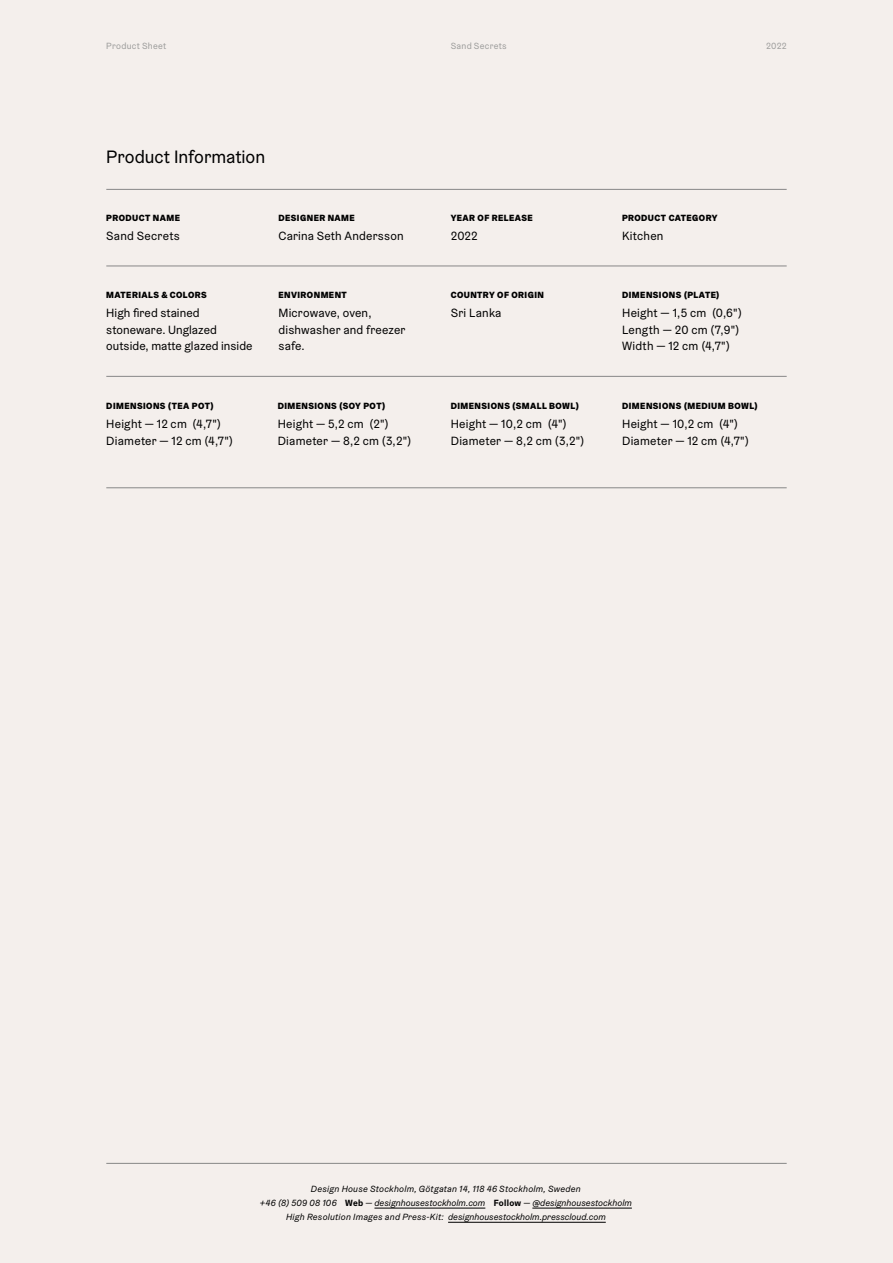
<style>
.page{position:relative;width:893px;height:1263px;background:#f4efec}
.page>*{position:absolute;margin:0;border:0;box-sizing:border-box;transform-origin:0 0}
.t1{font:18px "Graebenbach";color:#000}
.t2{font:12px/16.5px "Graebenbach";letter-spacing:.015em;color:#000}
.t3{font:italic 9px/14.2px "Graebenbach";letter-spacing:.015em;color:#000;text-align:center}
.t4{font:900 9px "Graebenbach";letter-spacing:.05em;color:#000}
.t5{font:9px "Graebenbach";letter-spacing:.03em;color:#9d9d9c}
.s1{font-weight:700;font-style:normal}
</style>
<div class="page">
<hr style="left:106px;top:189px;width:681px;height:1px;background:#878787">
<hr style="left:106px;top:266px;width:681px;height:1px;background:#878787">
<hr style="left:106px;top:376px;width:681px;height:1px;background:#878787">
<hr style="left:106px;top:487px;width:681px;height:1px;background:#878787">
<hr style="left:106px;top:1163px;width:681px;height:1px;background:#878787">
<hr style="left:374px;top:1208px;width:111px;height:1px;background:#000">
<hr style="left:532px;top:1208px;width:100px;height:1px;background:#000">
<hr style="left:448px;top:1222px;width:158px;height:1px;background:#000">
<p class="t5" style="left:106px;top:40px;width:61px">Product Sheet</p>
<p class="t5" style="left:451px;top:40px;width:57px">Sand Secrets</p>
<p class="t5" style="left:766px;top:40px;width:22px">2022</p>
<h1 class="t1" style="left:106px;top:146px;width:160px">Product Information</h1>
<p class="t4" style="left:106px;top:212px;width:75px">PRODUCT NAME</p>
<p class="t4" style="left:279px;top:212px;width:78px">DESIGNER NAME</p>
<p class="t4" style="left:451px;top:212px;width:83px">YEAR OF RELEASE</p>
<p class="t4" style="left:622px;top:212px;width:97px">PRODUCT CATEGORY</p>
<p class="t2" style="left:106px;top:228px;width:75px">Sand Secrets</p>
<p class="t2" style="left:278px;top:228px;width:127px">Carina Seth Andersson</p>
<p class="t2" style="left:451px;top:228px;width:28px">2022</p>
<p class="t2" style="left:622px;top:228px;width:43px">Kitchen</p>
<p class="t4" style="left:106px;top:289px;width:102px">MATERIALS &amp; COLORS</p>
<p class="t4" style="left:279px;top:289px;width:70px">ENVIRONMENT</p>
<p class="t4" style="left:451px;top:289px;width:95px">COUNTRY OF ORIGIN</p>
<p class="t4" style="left:622px;top:289px;width:99px">DIMENSIONS (PLATE)</p>
<p class="t2" style="left:106px;top:305px;width:148px">High fired stained stoneware. Unglazed outside, matte glazed inside</p>
<p class="t2" style="left:278px;top:305px;width:128px">Microwave, oven, dishwasher and freezer safe.</p>
<p class="t2" style="left:451px;top:305px;width:52px">Sri Lanka</p>
<p class="t2" style="left:622px;top:305px;width:121px">Height — 1,5 cm (0,6")<br>Length — 20 cm (7,9")<br>Width — 12 cm (4,7")</p>
<p class="t4" style="left:106px;top:400px;width:109px">DIMENSIONS (TEA POT)</p>
<p class="t4" style="left:451px;top:400px;width:130px">DIMENSIONS (SMALL BOWL)</p>
<p class="t4" style="left:622px;top:400px;width:137px">DIMENSIONS (MEDIUM BOWL)</p>
<p class="t4" style="left:278px;top:400px;width:109px">DIMENSIONS (SOY POT)</p>
<p class="t2" style="left:106px;top:415px;width:128px">Height — 12 cm (4,7")<br>Diameter — 12 cm (4,7")</p>
<p class="t2" style="left:622px;top:415px;width:128px">Height — 10,2 cm (4")<br>Diameter — 12 cm (4,7")</p>
<p class="t2" style="left:278px;top:415px;width:135px">Height — 5,2 cm (2")<br>Diameter — 8,2 cm (3,2")</p>
<p class="t2" style="left:451px;top:415px;width:135px">Height — 10,2 cm (4")<br>Diameter — 8,2 cm (3,2")</p>
<p class="t3" style="left:260px;top:1182px;width:373px">Design House Stockholm, Götgatan 14, 118 46 Stockholm, Sweden<br>+46 (8) 509 08 106 <span class="s1">Web</span> — designhousestockholm.com <span class="s1">Follow</span> — @designhousestockholm<br>High Resolution Images and Press-Kit: designhousestockholm.presscloud.com</p>
</div>
